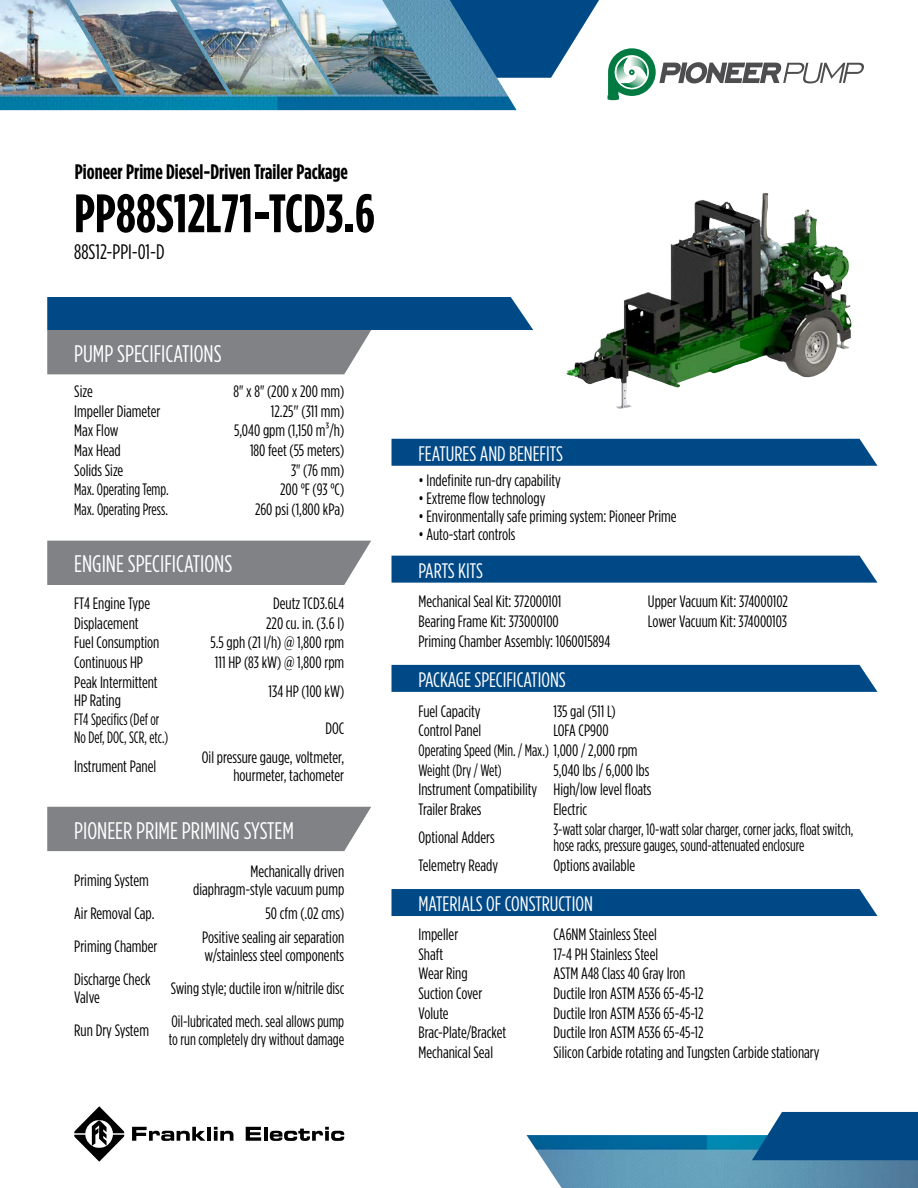
<style>
.page{position:relative;width:918px;height:1188px;background:#fff}
.page>*{position:absolute;margin:0;border:0;box-sizing:border-box;transform-origin:0 0}
.t1{font:700 54px "Gotham Condensed";color:#000}
.t2{font:24px "Gotham Condensed";color:#fff}
.t3{font:21px "Gotham Condensed";color:#fff}
.t4{font:700 21px "Gotham Condensed";color:#000}
.t5{font:21px "Gotham Condensed";color:#000}
.t6{font:16.5px/18px "Gotham Condensed";color:#000}
.t7{font:16.5px/16.5px "Gotham Condensed";color:#000;scale:.92 1}
.t8{font:16.5px/18px "Gotham Condensed";color:#000;scale:.95 1}
.t9{font:16.5px/18px "Gotham Condensed";color:#000;scale:.9 1}
.t10{font:16.5px "Gotham Condensed";color:#000101}
.s1{font-family:"Gotham X Narrow"}
</style>
<div class="page">
<svg style="left:132px;top:1127px;width:73px;height:14px"></svg>
<hr style="left:207px;top:1127px;width:4px;height:14px;background:#000">
<svg style="left:214px;top:1127px;width:19px;height:14px"></svg>
<svg style="left:246px;top:1127px;width:15px;height:14px"></svg>
<hr style="left:264px;top:1127px;width:4px;height:14px;background:#000">
<svg style="left:270px;top:1127px;width:74px;height:14px"></svg>
<svg style="left:74px;top:1106px;width:50px;height:56px"></svg>
<img style="left:526px;top:1135px;width:392px;height:53px">
<svg style="left:752px;top:1112px;width:166px;height:48px;background:#11568f"></svg>
<img style="left:0;top:94px;width:517px;height:16px">
<img style="left:0;top:0;width:66px;height:94px">
<svg style="left:271px;top:0;width:593px;height:100px"></svg>
<img style="left:66px;top:0;width:102px;height:94px">
<img style="left:168px;top:0;width:166px;height:94px">
<div style="left:392px;top:439px;width:486px;height:27px;background:#004987"></div>
<svg style="left:47px;top:297px;width:486px;height:77px"></svg>
<div style="left:47px;top:541px;width:324px;height:44px;background:#808285"></div>
<div style="left:47px;top:807px;width:324px;height:44px;background:#808285"></div>
<div style="left:392px;top:665px;width:486px;height:27px;background:#004987"></div>
<div style="left:392px;top:889px;width:486px;height:27px;background:#004987"></div>
<div style="left:392px;top:556px;width:486px;height:27px;background:#004987"></div>
<img style="left:566px;top:193px;width:286px;height:216px">
<p class="t4" style="left:75px;top:159px;width:275px">Pioneer Prime Diesel-Driven Trailer Package</p>
<h1 class="t1" style="left:74px;top:182px;width:302px">PP88S12L71-TCD3.6</h1>
<p class="t5" style="left:74px;top:240px;width:92px">88S12-PPI-01-D</p>
<h2 class="t2" style="left:74px;top:340px;width:149px">PUMP SPECIFICATIONS</h2>
<p class="t6" style="left:74px;top:382px;width:20px">Size</p>
<p class="t6" style="left:234px;top:382px;width:112px">8" x 8" (200 x 200 mm)</p>
<p class="t6" style="left:74px;top:402px;width:88px">Impeller Diameter</p>
<p class="t6" style="left:271px;top:402px;width:75px">12.25<span class="s1">"</span> (311 mm)</p>
<p class="t6" style="left:74px;top:421px;width:46px">Max Flow</p>
<p class="t6" style="left:234px;top:421px;width:112px">5,040 gpm (1,150 m³/h)</p>
<p class="t6" style="left:74px;top:441px;width:48px">Max Head</p>
<p class="t6" style="left:250px;top:441px;width:96px">180 feet (55 meters)</p>
<p class="t6" style="left:74px;top:461px;width:51px">Solids Size</p>
<p class="t6" style="left:291px;top:461px;width:55px">3" (76 mm)</p>
<p class="t7" style="left:74px;top:481px;width:104px">Max. Operating Temp.</p>
<p class="t6" style="left:280px;top:480px;width:66px">200 °F (93 °C)</p>
<p class="t7" style="left:74px;top:501px;width:103px">Max. Operating Press.</p>
<p class="t6" style="left:255px;top:500px;width:91px">260 psi (1,800 kPa)</p>
<h2 class="t2" style="left:74px;top:550px;width:160px">ENGINE SPECIFICATIONS</h2>
<p class="t6" style="left:74px;top:594px;width:77px">FT4 Engine Type</p>
<p class="t6" style="left:273px;top:594px;width:73px">Deutz TCD3.6L4</p>
<p class="t6" style="left:74px;top:614px;width:66px">Displacement</p>
<p class="t6" style="left:266px;top:614px;width:80px">220 cu. in. (3.6 l)</p>
<p class="t6" style="left:74px;top:633px;width:87px">Fuel Consumption</p>
<p class="t6" style="left:210px;top:633px;width:135px">5.5 gph (21 l/h) @ 1,800 rpm</p>
<p class="t6" style="left:74px;top:653px;width:70px">Continuous HP</p>
<p class="t6" style="left:215px;top:653px;width:131px">111 HP (83 kW) @ 1,800 rpm</p>
<p class="t6" style="left:74px;top:673px;width:85px">Peak Intermittent<br>HP Rating</p>
<p class="t6" style="left:269px;top:682px;width:77px">134 HP (100 kW)</p>
<p class="t9" style="left:74px;top:710px;width:106px">FT4 Specifics (Def or<br>No Def, DOC, SCR, etc.)</p>
<p class="t6" style="left:325px;top:719px;width:20px">DOC</p>
<p class="t6" style="left:74px;top:757px;width:83px">Instrument Panel</p>
<p class="t6" style="left:202px;top:748px;width:144px;text-align:right">Oil pressure gauge, voltmeter, hourmeter, tachometer</p>
<h2 class="t2" style="left:74px;top:816px;width:221px">PIONEER PRIME PRIMING SYSTEM</h2>
<p class="t6" style="left:74px;top:871px;width:76px">Priming System</p>
<p class="t6" style="left:193px;top:862px;width:153px;text-align:right">Mechanically driven diaphragm-style vacuum pump</p>
<p class="t6" style="left:74px;top:904px;width:82px">Air Removal Cap.</p>
<p class="t6" style="left:265px;top:904px;width:80px">50 cfm (.02 cms)</p>
<p class="t6" style="left:74px;top:937px;width:85px">Priming Chamber</p>
<p class="t6" style="left:202px;top:928px;width:144px">Positive sealing air separation w/stainless steel components</p>
<p class="t6" style="left:74px;top:970px;width:78px">Discharge Check<br>Valve</p>
<p class="t6" style="left:171px;top:979px;width:175px">Swing style; ductile iron w/nitrile disc</p>
<p class="t6" style="left:74px;top:1021px;width:76px">Run Dry System</p>
<p class="t8" style="left:169px;top:1012px;width:186px">Oil-lubricated mech. seal allows pump to run completely dry without damage</p>
<p class="t3" style="left:418px;top:441px;width:146px">FEATURES AND BENEFITS</p>
<p class="t6" style="left:418px;top:471px;width:144px">• Indefinite run-dry capability</p>
<p class="t6" style="left:418px;top:489px;width:128px">• Extreme flow technology</p>
<p class="t6" style="left:418px;top:507px;width:260px">• Environmentally safe priming system: Pioneer Prime</p>
<p class="t6" style="left:418px;top:525px;width:99px">• Auto-start controls</p>
<p class="t3" style="left:418px;top:558px;width:66px">PARTS KITS</p>
<p class="t6" style="left:418px;top:592px;width:145px">Mechanical Seal Kit: 372000101</p>
<p class="t10" style="left:648px;top:592px;width:141px">Upper Vacuum Kit: 374000102</p>
<p class="t6" style="left:418px;top:612px;width:142px">Bearing Frame Kit: 373000100</p>
<p class="t6" style="left:648px;top:612px;width:141px">Lower Vacuum Kit: 374000103</p>
<p class="t6" style="left:418px;top:632px;width:193px">Priming Chamber Assembly: 1060015894</p>
<p class="t3" style="left:418px;top:667px;width:149px">PACKAGE SPECIFICATIONS</p>
<p class="t6" style="left:418px;top:702px;width:64px">Fuel Capacity</p>
<p class="t6" style="left:554px;top:702px;width:64px">135 gal (511 L)</p>
<p class="t6" style="left:418px;top:721px;width:64px">Control Panel</p>
<p class="t6" style="left:418px;top:720px;width:221px;line-height:19.6px;text-indent:135px">LOFA CP900<br>Operating Speed (Min. / Max.) 1,000 / 2,000 rpm<br>Weight (Dry / Wet)</p>
<p class="t6" style="left:418px;top:760px;width:234px;line-height:19.6px;text-align:justify;text-indent:135px">5,040 lbs / 6,000 lbs Instrument Compatibility High/low level floats Trailer Brakes</p>
<p class="t6" style="left:554px;top:800px;width:35px">Electric</p>
<p class="t6" style="left:418px;top:828px;width:78px">Optional Adders</p>
<p class="t7" style="left:554px;top:820px;width:327px">3-watt solar charger, 10-watt solar charger, corner jacks, float switch, hose racks, pressure gauges, sound-attenuated enclosure</p>
<p class="t6" style="left:418px;top:856px;width:81px">Telemetry Ready</p>
<p class="t6" style="left:554px;top:856px;width:83px">Options available</p>
<p class="t3" style="left:418px;top:892px;width:176px">MATERIALS OF CONSTRUCTION</p>
<p class="t6" style="left:418px;top:925px;width:41px">Impeller</p>
<p class="t6" style="left:554px;top:925px;width:105px">CA6NM Stainless Steel</p>
<p class="t6" style="left:418px;top:945px;width:26px">Shaft</p>
<p class="t6" style="left:554px;top:945px;width:106px">17-4 PH Stainless Steel</p>
<p class="t6" style="left:418px;top:964px;width:51px">Wear Ring</p>
<p class="t6" style="left:554px;top:964px;width:133px">ASTM A48 Class 40 Gray Iron</p>
<p class="t6" style="left:418px;top:984px;width:65px">Suction Cover</p>
<p class="t6" style="left:554px;top:984px;width:152px">Ductile Iron ASTM A536 65-45-12</p>
<p class="t6" style="left:418px;top:1004px;width:32px">Volute</p>
<p class="t6" style="left:554px;top:1004px;width:152px">Ductile Iron ASTM A536 65-45-12</p>
<p class="t6" style="left:418px;top:1023px;width:89px">Brac-Plate/Bracket</p>
<p class="t6" style="left:554px;top:1023px;width:152px">Ductile Iron ASTM A536 65-45-12</p>
<p class="t6" style="left:418px;top:1043px;width:76px">Mechanical Seal</p>
<p class="t6" style="left:554px;top:1043px;width:268px">Silicon Carbide rotating and Tungsten Carbide stationary</p>
</div>
